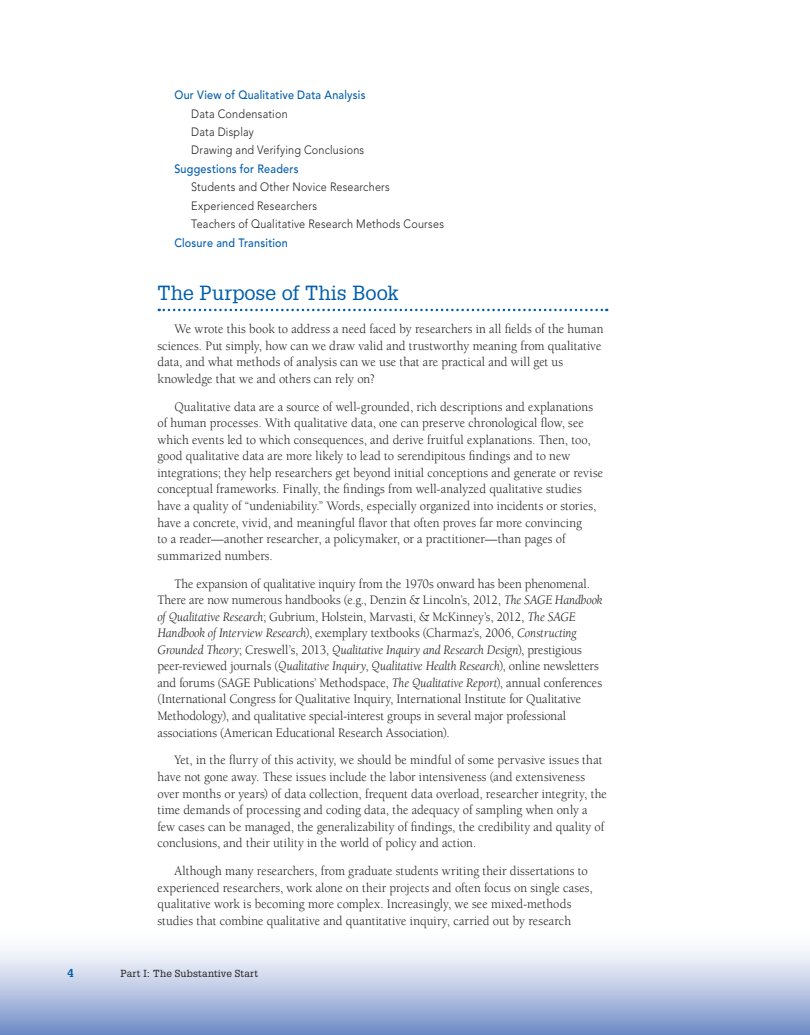
<style>
.page{position:relative;width:810px;height:1035px;background:#fff}
.page>*{position:absolute;margin:0;border:0;box-sizing:border-box;transform-origin:0 0}
.A_Head{font:20px "Glypha LT Std";color:#015dab}
.Body_Text_Indent{font:13.25px/16.5px "Berkeley Std";color:#231f20;scale:.95 1}
.Chapter_contents_B{font:300 12px "Avenir LT Std";letter-spacing:.02em;color:#231f20;scale:.9 1}
.Chapter_contents_A{font:500 12px "Avenir LT Std";letter-spacing:.02em;color:#015dab;scale:.9 1}
.t1{font:700 11.25px "Glypha LT Std";color:#015dab}
.t2{font:10px "Glypha LT Std";letter-spacing:.02em;color:#231f20}
.s1{font-style:italic}
</style>
<div class="page">
<div style="left:0;top:928px;width:810px;height:107px;background:linear-gradient(to bottom,#fff,#7791c9)"></div>
<svg style="left:159px;top:309px;width:448px;height:2px"></svg>
<p class="Chapter_contents_A" style="left:174px;top:88px;width:214px">Our View of Qualitative Data Analysis</p>
<p class="Chapter_contents_B" style="left:191px;top:106px;width:109px">Data Condensation</p>
<p class="Chapter_contents_B" style="left:191px;top:125px;width:71px">Data Display</p>
<p class="Chapter_contents_B" style="left:191px;top:143px;width:194px">Drawing and Verifying Conclusions</p>
<p class="Chapter_contents_A" style="left:174px;top:162px;width:140px">Suggestions for Readers</p>
<p class="Chapter_contents_B" style="left:191px;top:180px;width:222px">Students and Other Novice Researchers</p>
<p class="Chapter_contents_B" style="left:191px;top:199px;width:141px">Experienced Researchers</p>
<p class="Chapter_contents_B" style="left:191px;top:217px;width:282px">Teachers of Qualitative Research Methods Courses</p>
<p class="Chapter_contents_A" style="left:174px;top:236px;width:128px">Closure and Transition</p>
<p class="A_Head" style="left:158px;top:281px;width:243px">The Purpose of This Book</p>
<p class="Body_Text_Indent" style="left:158px;top:321px;width:471px;text-indent:17px">We wrote this book to address a need faced by researchers in all fields of the human sciences. Put simply, how can we draw valid and trustworthy meaning from qualitative data, and what methods of analysis can we use that are practical and will get us knowledge that we and others can rely on?</p>
<p class="Body_Text_Indent" style="left:158px;top:398px;width:471px;text-indent:17px">Qualitative data are a source of well-grounded, rich descriptions and explanations of human processes. With qualitative data, one can preserve chronological flow, see which events led to which consequences, and derive fruitful explanations. Then, too, good qualitative data are more likely to lead to serendipitous findings and to new integrations; they help researchers get beyond initial conceptions and generate or revise conceptual frameworks. Finally, the findings from well-analyzed qualitative studies have a quality of “undeniability.” Words, especially organized into incidents or stories, have a concrete, vivid, and meaningful flavor that often proves far more convincing<br>to a reader—another researcher, a policymaker, or a practitioner—than pages of summarized numbers.</p>
<p class="Body_Text_Indent" style="left:158px;top:575px;width:470px;text-indent:17px">The expansion of qualitative inquiry from the 1970s onward has been phenomenal.<br>There are now numerous handbooks (e.g., Denzin &amp; Lincoln’s, 2012, <span class="s1">The SAGE Handbook of Qualitative Research</span>; Gubrium, Holstein, Marvasti, &amp; McKinney’s, 2012, <span class="s1">The SAGE Handbook of Interview Research</span>), exemplary textbooks (Charmaz’s, 2006, <span class="s1">Constructing Grounded Theory</span>; Creswell’s, 2013, <span class="s1">Qualitative Inquiry and Research Design</span>), prestigious peer-reviewed journals (<span class="s1">Qualitative Inquiry</span>, <span class="s1">Qualitative Health Research</span>), online newsletters and forums (SAGE Publications’ Methodspace, <span class="s1">The Qualitative Report</span>), annual conferences (International Congress for Qualitative Inquiry, International Institute for Qualitative Methodology), and qualitative special-interest groups in several major professional associations (American Educational Research Association).</p>
<p class="Body_Text_Indent" style="left:158px;top:752px;width:475px;text-indent:17px">Yet, in the flurry of this activity, we should be mindful of some pervasive issues that have not gone away. These issues include the labor intensiveness (and extensiveness over months or years) of data collection, frequent data overload, researcher integrity, the time demands of processing and coding data, the adequacy of sampling when only a few cases can be managed, the generalizability of findings, the credibility and quality of conclusions, and their utility in the world of policy and action.</p>
<p class="Body_Text_Indent" style="left:158px;top:863px;width:460px;text-indent:17px">Although many researchers, from graduate students writing their dissertations to experienced researchers, work alone on their projects and often focus on single cases, qualitative work is becoming more complex. Increasingly, we see mixed-methods studies that combine qualitative and quantitative inquiry, carried out by research</p>
<p class="t1" style="left:68px;top:966px;width:8px">4</p>
<p class="t2" style="left:121px;top:967px;width:139px">Part I: The Substantive Start</p>
</div>
